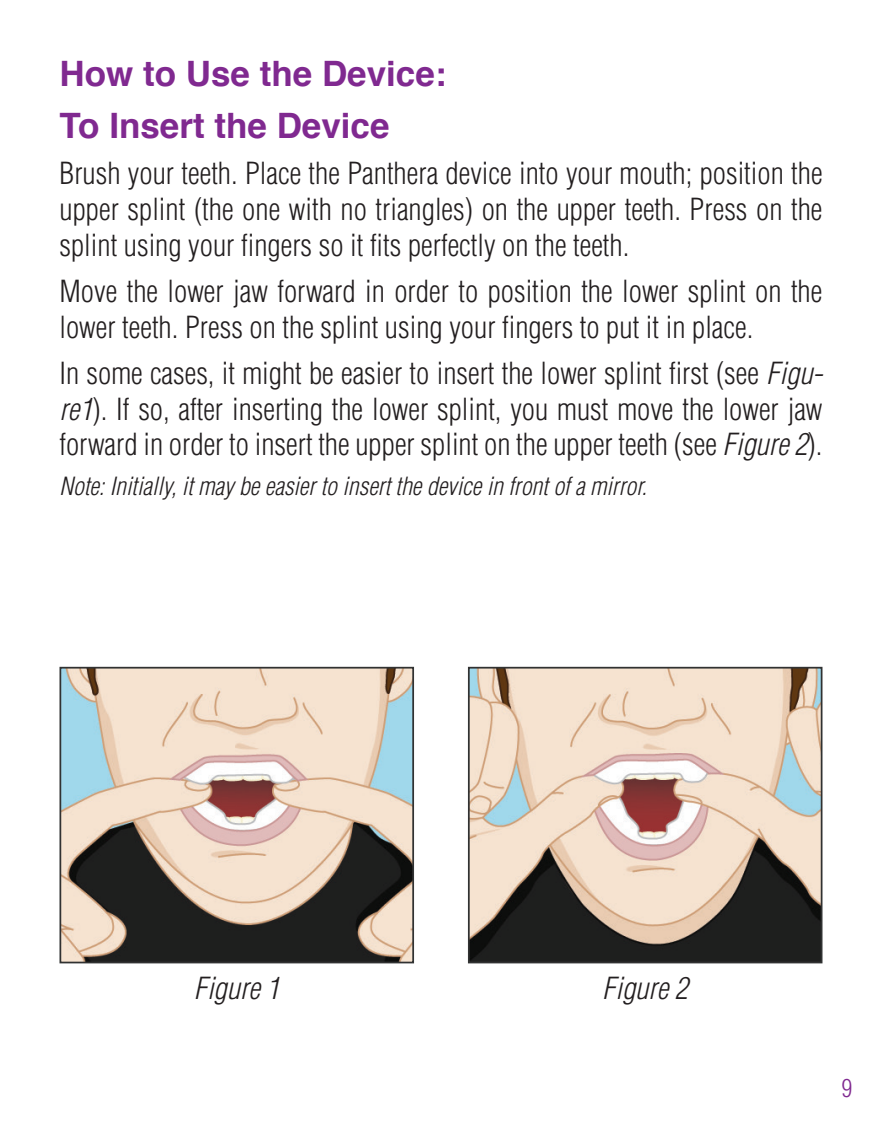
<style>
.page{position:relative;width:882px;height:1134px;background:#fff}
.page>*{position:absolute;margin:0;border:0;box-sizing:border-box;transform-origin:0 0}
.t1{font:700 35px/52.5px "Helvetica";color:#802990}
.t2{font:300 condensed 29.75px/35.7px "Helvetica";color:#231f20;text-align:justify}
.t3{font:italic 300 condensed 29.75px "Helvetica";color:#231f20}
.t4{font:italic 300 condensed 24.5px "Helvetica";color:#231f20}
.t5{font:300 condensed 24.5px "Helvetica";color:#802990}
.s1{font-style:italic}
</style>
<div class="page">
<img style="left:63px;top:670px;width:348px;height:290px">
<div style="left:60px;top:667px;width:354px;height:296px;border:2px solid #313232"></div>
<img style="left:471px;top:670px;width:348px;height:290px">
<div style="left:468px;top:667px;width:354px;height:296px;border:2px solid #313232"></div>
<p class="t1" style="left:60px;top:48px;width:389px">How to Use the Device:<br>To Insert the Device</p>
<p class="t2" style="left:60px;top:156px;width:765px">Brush your teeth. Place the Panthera device into your mouth; position the upper splint (the one with no triangles) on the upper teeth. Press on the splint using your fingers so it fits perfectly on the teeth.</p>
<p class="t2" style="left:60px;top:273px;width:764px">Move the lower jaw forward in order to position the lower splint on the lower teeth. Press on the splint using your fingers to put it in place.</p>
<p class="t2" style="left:60px;top:355px;width:765px">In some cases, it might be easier to insert the lower splint first (see <span class="s1">Figu&shy;re1</span>). If so, after inserting the lower splint, you must move the lower jaw forward in order to insert the upper splint on the upper teeth (see <span class="s1">Figure 2</span>).</p>
<p class="t4" style="left:60px;top:471px;width:589px">Note: Initially, it may be easier to insert the device in front of a mirror.</p>
<p class="t3" style="left:194px;top:969px;width:87px">Figure 1</p>
<p class="t3" style="left:602px;top:969px;width:87px">Figure 2</p>
<p class="t5" style="left:841px;top:1073px;width:12px">9</p>
</div>
